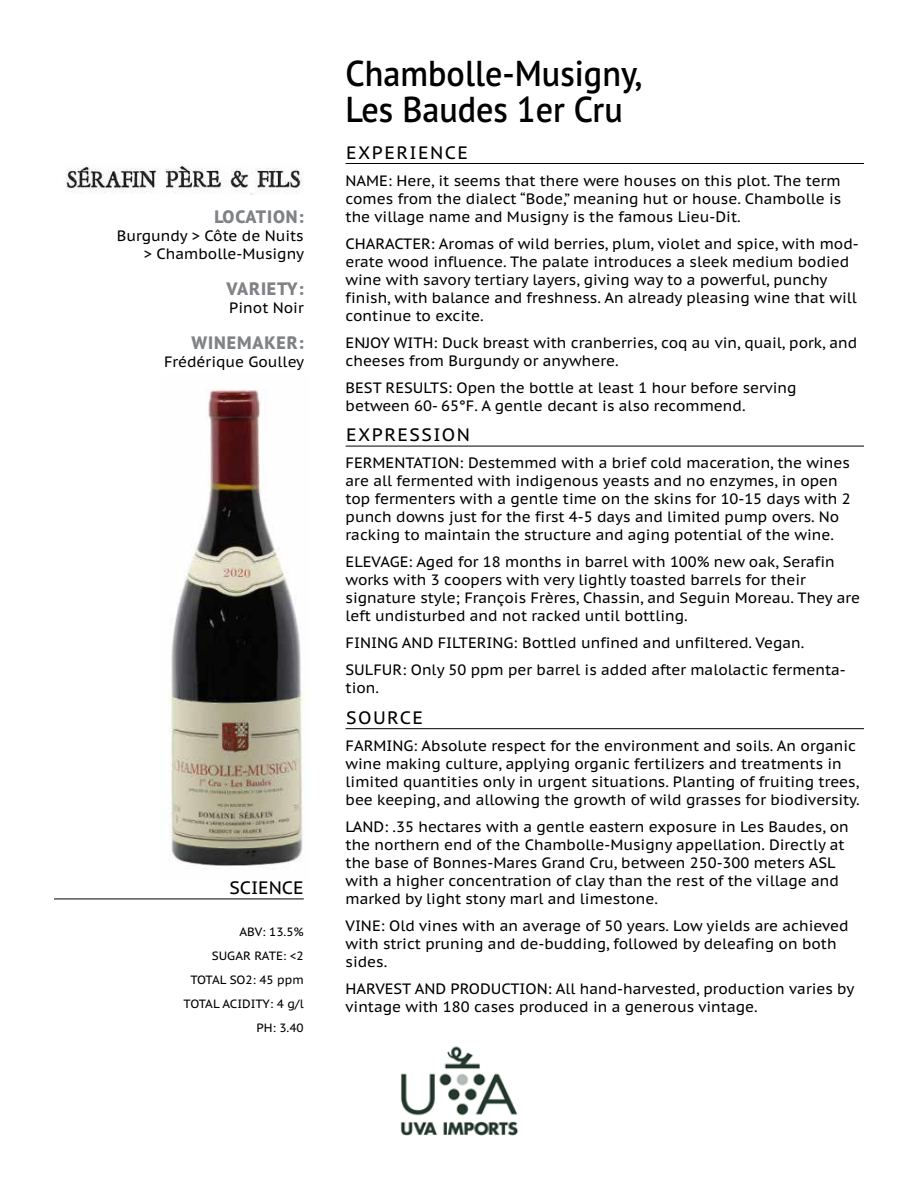
<style>
.page{position:relative;width:918px;height:1188px;background:#fff}
.page>*{position:absolute;margin:0;border:0;box-sizing:border-box;transform-origin:0 0}
.t1{font:600 36px/36px "PT Sans Pro";color:#000;scale:.95 1}
.t2{font:800 18px "PT Sans Pro";letter-spacing:.05em;color:#808285}
.t3{font:18px "PT Sans Pro Caption";letter-spacing:.08em;color:#000}
.t4{font:18px "PT Sans Pro Caption";color:#000}
.t5{font:15px/18px "PT Sans Pro Caption";color:#000}
.t6{font:12px/24px "PT Sans Pro Caption";color:#000;text-align:right}
</style>
<div class="page">
<hr style="left:346px;top:163px;width:518px;height:1px;background:#000">
<hr style="left:346px;top:446px;width:518px;height:1px;background:#000">
<hr style="left:346px;top:728px;width:518px;height:1px;background:#000">
<hr style="left:54px;top:899px;width:250px;height:1px;background:#000">
<img style="left:400px;top:1046px;width:119px;height:90px">
<img style="left:65px;top:165px;width:238px;height:30px">
<img style="left:168px;top:389px;width:136px;height:480px">
<p class="t2" style="left:214px;top:205px;width:91px">LOCATION:</p>
<p class="t5" style="left:117px;top:227px;width:189px;text-align:right">Burgundy &gt; Côte de Nuits &gt; Chambolle-Musigny</p>
<p class="t2" style="left:227px;top:277px;width:79px">VARIETY:</p>
<p class="t5" style="left:229px;top:299px;width:76px">Pinot Noir</p>
<p class="t2" style="left:192px;top:331px;width:114px">WINEMAKER:</p>
<p class="t5" style="left:164px;top:353px;width:142px">Frédérique Goulley</p>
<p class="t4" style="left:229px;top:876px;width:76px">SCIENCE</p>
<p class="t6" style="left:184px;top:920px;width:122px">ABV: 13.5%<br>SUGAR RATE: &lt;2<br>TOTAL SO2: 45 ppm<br>TOTAL ACIDITY: 4 g/l<br>PH: 3.40</p>
<h1 class="t1" style="left:346px;top:55px;width:314px">Chambolle-Musigny,<br>Les Baudes 1er Cru</h1>
<p class="t3" style="left:346px;top:141px;width:123px">EXPERIENCE</p>
<p class="t5" style="left:346px;top:171px;width:497px;text-align:justify">NAME: Here, it seems that there were houses on this plot. The term comes from the dialect “Bode,” meaning hut or house. Chambolle is the village name and Musigny is the famous Lieu-Dit.</p>
<p class="t5" style="left:346px;top:234px;width:515px">CHARACTER: Aromas of wild berries, plum, violet and spice, with mod&shy;erate wood influence. The palate introduces a sleek medium bodied wine with savory tertiary layers, giving way to a powerful, punchy finish, with balance and freshness. An already pleasing wine that will continue to excite.</p>
<p class="t5" style="left:346px;top:333px;width:513px">ENJOY WITH: Duck breast with cranberries, coq au vin, quail, pork, and cheeses from Burgundy or anywhere.</p>
<p class="t5" style="left:346px;top:378px;width:453px">BEST RESULTS: Open the bottle at least 1 hour before serving between 60- 65°F. A gentle decant is also recommend.</p>
<p class="t3" style="left:346px;top:423px;width:125px">EXPRESSION</p>
<p class="t5" style="left:346px;top:454px;width:507px">FERMENTATION: Destemmed with a brief cold maceration, the wines are all fermented with indigenous yeasts and no enzymes, in open top fermenters with a gentle time on the skins for 10-15 days with 2 punch downs just for the first 4-5 days and limited pump overs. No racking to maintain the structure and aging potential of the wine.</p>
<p class="t5" style="left:346px;top:553px;width:516px">ELEVAGE: Aged for 18 months in barrel with 100% new oak, Serafin works with 3 coopers with very lightly toasted barrels for their signature style; François Frères, Chassin, and Seguin Moreau. They are left undisturbed and not racked until bottling.</p>
<p class="t5" style="left:346px;top:629px;width:502px;line-height:27px">FINING AND FILTERING: Bottled unfined and unfiltered. Vegan.<br>SULFUR: Only 50 ppm per barrel is added after malolactic fermenta-</p>
<p class="t5" style="left:346px;top:679px;width:35px">tion.</p>
<p class="t3" style="left:346px;top:706px;width:78px">SOURCE</p>
<p class="t5" style="left:346px;top:736px;width:516px">FARMING: Absolute respect for the environment and soils. An organic wine making culture, applying organic fertilizers and treatments in limited quantities only in urgent situations. Planting of fruiting trees, bee keeping, and allowing the growth of wild grasses for biodiversity.</p>
<p class="t5" style="left:346px;top:817px;width:505px">LAND: .35 hectares with a gentle eastern exposure in Les Baudes, on the northern end of the Chambolle-Musigny appellation. Directly at the base of Bonnes-Mares Grand Cru, between 250-300 meters ASL with a higher concentration of clay than the rest of the village and marked by light stony marl and limestone.</p>
<p class="t5" style="left:346px;top:916px;width:504px">VINE: Old vines with an average of 50 years. Low yields are achieved with strict pruning and de-budding, followed by deleafing on both sides.</p>
<p class="t5" style="left:346px;top:979px;width:510px">HARVEST AND PRODUCTION: All hand-harvested, production varies by vintage with 180 cases produced in a generous vintage.</p>
</div>
